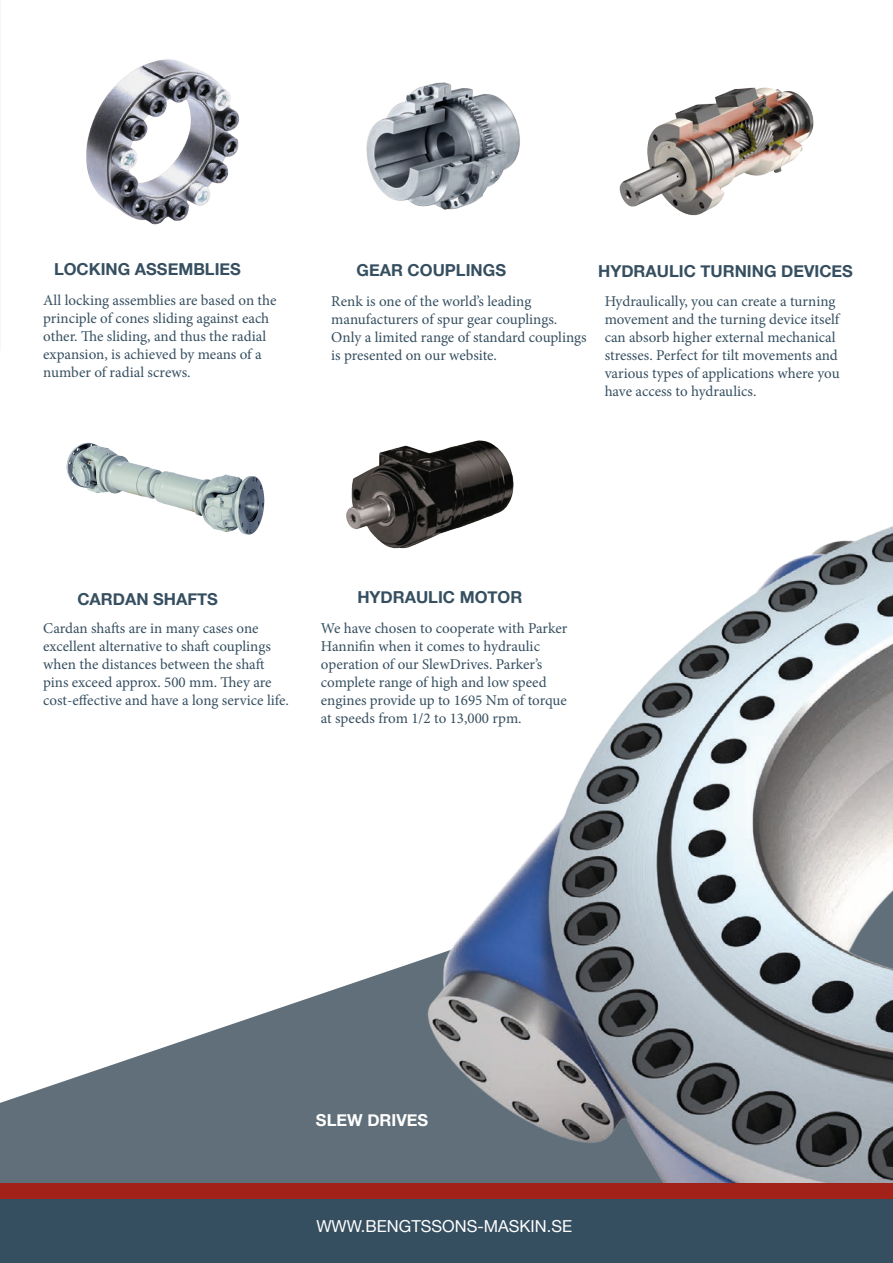
<style>
.page{position:relative;width:893px;height:1263px;background:#fff}
.page>*{position:absolute;margin:0;border:0;box-sizing:border-box;transform-origin:0 0}
.t1{font:700 16.5px "Helvetica Neue";color:#364f60}
.t2{font:16.5px "Helvetica Neue";color:#fff}
.t3{font:700 16.5px "Helvetica Neue";color:#fff}
.t4{font:15px/18px "Minion Pro";color:#364f60}
</style>
<div class="page">
<svg style="left:0;top:971px;width:389px;height:212px;fill:#606f79"></svg>
<img style="left:66px;top:442px;width:199px;height:93px">
<img style="left:86px;top:59px;width:154px;height:166px">
<img style="left:620px;top:87px;width:194px;height:129px">
<img style="left:366px;top:82px;width:154px;height:128px">
<img style="left:346px;top:440px;width:168px;height:107px">
<img style="left:389px;top:496px;width:504px;height:687px">
<div style="left:0;top:1183px;width:893px;height:49px;background:#a22219"></div>
<div style="left:0;top:1200px;width:893px;height:63px;background:#364f60"></div>
<p class="t1" style="left:54px;top:256px;width:189px">LOCKING ASSEMBLIES</p>
<p class="t1" style="left:357px;top:257px;width:151px">GEAR COUPLINGS</p>
<p class="t1" style="left:598px;top:258px;width:256px">HYDRAULIC TURNING DEVICES</p>
<p class="t4" style="left:43px;top:291px;width:235px">All locking assemblies are based on the principle of cones sliding against each other. The sliding, and thus the radial expansion, is achieved by means of a number of radial screws.</p>
<p class="t4" style="left:605px;top:292px;width:236px">Hydraulically, you can create a turning movement and the turning device itself can absorb higher external mechanical stresses. Perfect for tilt movements and various types of applications where you have access to hydraulics.</p>
<p class="t4" style="left:331px;top:292px;width:202px">Renk is one of the world’s leading</p>
<p class="t4" style="left:331px;top:310px;width:257px">manufacturers of spur gear couplings.<br>Only a limited range of standard couplings is presented on our website.</p>
<p class="t1" style="left:77px;top:586px;width:142px">CARDAN SHAFTS</p>
<p class="t4" style="left:43px;top:619px;width:217px">Cardan shafts are in many cases one</p>
<p class="t4" style="left:43px;top:637px;width:230px">excellent alternative to shaft couplings when the distances between the shaft pins exceed approx. 500 mm. They are</p>
<p class="t4" style="left:43px;top:691px;width:247px">cost-effective and have a long service life.</p>
<p class="t1" style="left:357px;top:584px;width:166px">HYDRAULIC MOTOR</p>
<p class="t4" style="left:321px;top:619px;width:248px">We have chosen to cooperate with Parker</p>
<p class="t4" style="left:321px;top:637px;width:221px">Hannifin when it comes to hydraulic</p>
<p class="t4" style="left:321px;top:655px;width:223px">operation of our SlewDrives. Parker’s</p>
<p class="t4" style="left:321px;top:673px;width:227px">complete range of high and low speed</p>
<p class="t4" style="left:321px;top:691px;width:247px">engines provide up to 1695 Nm of torque at speeds from 1/2 to 13,000 rpm.</p>
<p class="t3" style="left:316px;top:1107px;width:114px">SLEW DRIVES</p>
<p class="t2" style="left:316px;top:1215px;width:257px">WWW.BENGTSSONS-MASKIN.SE</p>
</div>
